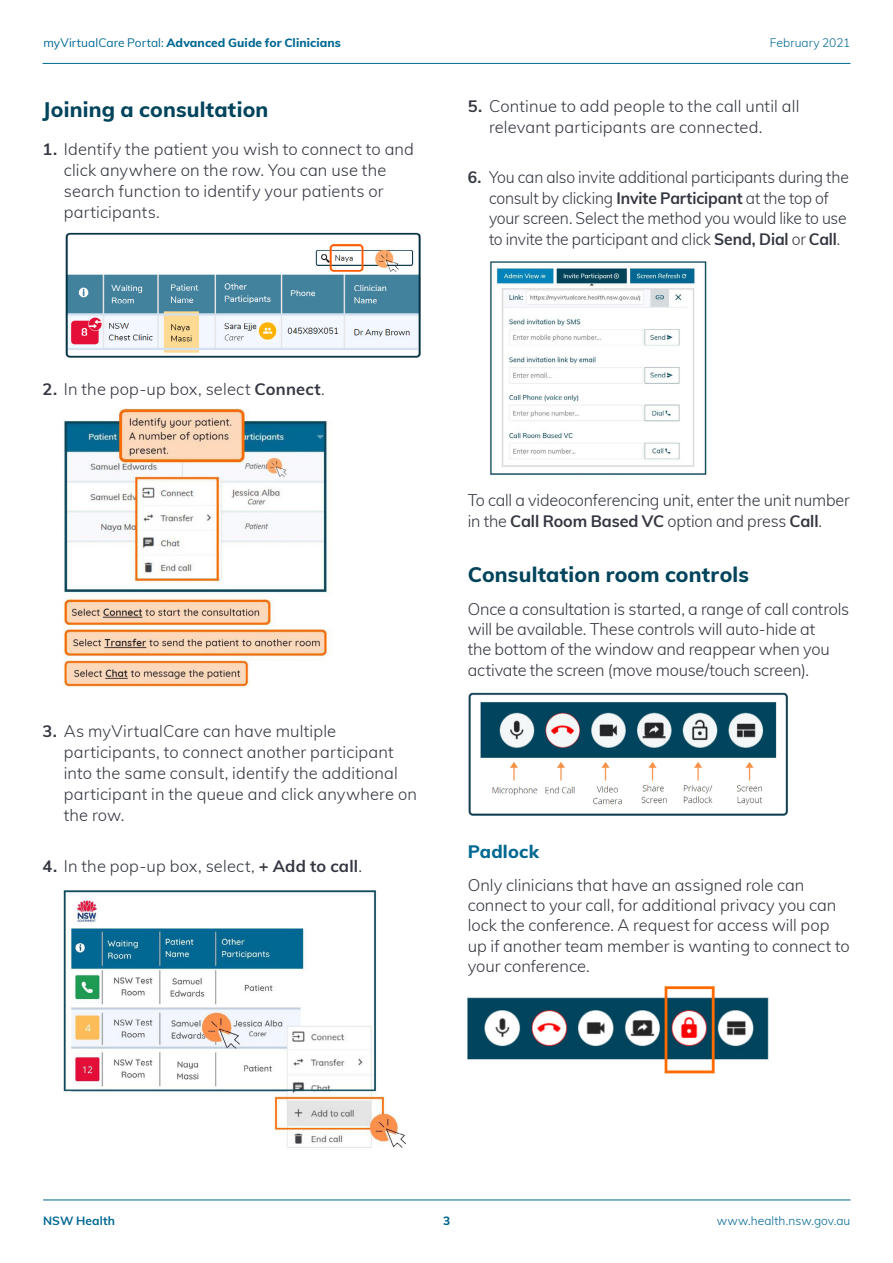
<style>
.page{position:relative;width:893px;height:1263px;background:#fff}
.page>*{position:absolute;margin:0;border:0;box-sizing:border-box;transform-origin:0 0}
.t1{font:800 21px "Muli";letter-spacing:.01em;color:#00445c}
.t2{font:800 18px "Muli";letter-spacing:.01em;color:#006892}
.t3{font:300 16.5px/21px "Muli";color:#343741}
.t4{font:300 16.5px/20.5px "Muli";color:#343741;scale:.95 1}
.t5{font:800 12px "Muli";letter-spacing:.01em;color:#006892}
.t6{font:300 12px "Muli";letter-spacing:.005em;color:#006892}
.t7{font:700 12px "Muli";letter-spacing:.01em;color:#006892}
.s1{font-weight:400}
.s2{font-weight:700}
</style>
<div class="page">
<hr style="left:43px;top:63px;width:807px;height:1px;background:#006892">
<hr style="left:43px;top:1199px;width:807px;height:1px;background:#006892">
<img style="left:65px;top:232px;width:356px;height:126px">
<img style="left:64px;top:408px;width:268px;height:279px">
<img style="left:64px;top:890px;width:342px;height:258px">
<img style="left:489px;top:262px;width:218px;height:213px">
<img style="left:468px;top:692px;width:320px;height:124px">
<img style="left:468px;top:986px;width:301px;height:88px">
<p class="t5" style="left:43px;top:34px;width:299px"><span class="s1">myVirtualCare Portal:</span> Advanced Guide for Clinicians</p>
<p class="t6" style="left:770px;top:34px;width:82px">February 2021</p>
<p class="t1" style="left:43px;top:94px;width:227px">Joining a consultation</p>
<p class="t3" style="left:64px;top:138px;width:352px;text-indent:-21px"><span class="s2">1.</span> Identify the patient you wish to connect to and click anywhere on the row. You can use the search function to identify your patients or participants.</p>
<p class="t3" style="left:489px;top:95px;width:312px;text-indent:-21px"><span class="s2">5.</span> Continue to add people to the call until all relevant participants are connected.</p>
<p class="t4" style="left:489px;top:166px;width:380px;text-indent:-21px"><span class="s2">6.</span> You can also invite additional participants during the consult by clicking <span class="s2">Invite Participant</span> at the top of your screen. Select the method you would like to use to invite the participant and click <span class="s2">Send, Dial</span> or <span class="s2">Call</span>.</p>
<p class="t3" style="left:43px;top:378px;width:284px"><span class="s2">2.</span> In the pop-up box, select <span class="s2">Connect</span>.</p>
<p class="t3" style="left:64px;top:719px;width:355px;text-indent:-21px"><span class="s2">3.</span> As myVirtualCare can have multiple participants, to connect another participant into the same consult, identify the additional participant in the queue and click anywhere on the row.</p>
<p class="t3" style="left:43px;top:854px;width:321px"><span class="s2">4.</span> In the pop-up box, select, <span class="s2">+ Add to call</span>.</p>
<p class="t3" style="left:468px;top:488px;width:384px">To call a videoconferencing unit, enter the unit number in the <span class="s2">Call Room Based VC</span> option and press <span class="s2">Call</span>.</p>
<p class="t1" style="left:468px;top:559px;width:283px">Consultation room controls</p>
<p class="t3" style="left:468px;top:598px;width:383px;line-height:20.5px">Once a consultation is started, a range of call controls will be available. These controls will auto-hide at<br>the bottom of the window and reappear when you activate the screen (move mouse/touch screen).</p>
<p class="t2" style="left:468px;top:838px;width:73px">Padlock</p>
<p class="t3" style="left:468px;top:874px;width:383px;line-height:20.2px">Only clinicians that have an assigned role can connect to your call, for additional privacy you can lock the conference. A request for access will pop up if another team member is wanting to connect to your conference.</p>
<p class="t7" style="left:43px;top:1211px;width:73px">NSW Health</p>
<p class="t5" style="left:443px;top:1211px;width:9px">3</p>
<p class="t6" style="left:717px;top:1211px;width:135px">www.health.nsw.gov.au</p>
</div>
